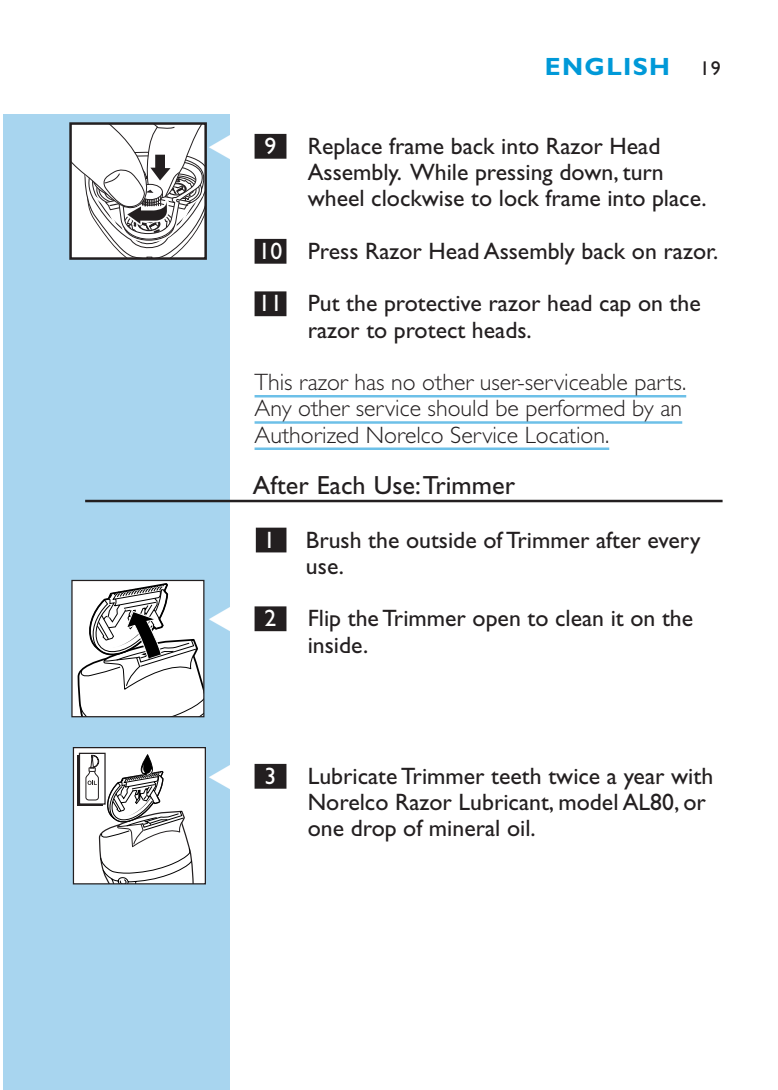
<style>
.page{position:relative;width:778px;height:1090px;background:#fff}
.page>*{position:absolute;margin:0;border:0;box-sizing:border-box;transform-origin:0 0}
.t1{font:45px "Philips Tape";color:#fff}
.t2{font:26.25px "Gill Sans";color:#231f20}
.t3{font:700 25px "Gill Sans";letter-spacing:.055em;color:#0099d8}
.t4{font:23.75px/26.2px "Gill Sans";color:#231f20}
.t5{font:300 23.75px/26.2px "Gill Sans";color:#231f20}
.t6{font:23.75px "Gill Sans";color:#fff}
.s1{font-weight:400;font-size:20px;color:#231f20}
.s2{font-family:"Gill Sans";font-size:23.75px}
.s3{color:#fff}
</style>
<div class="page">
<div style="left:3px;top:114px;width:227px;height:976px;background:#a8d5ef"></div>
<div style="left:254px;top:134px;width:32px;height:25px;background:#231f20"></div>
<div style="left:254px;top:239px;width:32px;height:25px;background:#231f20"></div>
<div style="left:254px;top:291px;width:32px;height:25px;background:#231f20"></div>
<hr style="left:254px;top:395px;width:432px;height:3px;background:#6dc0e8">
<hr style="left:254px;top:421px;width:428px;height:3px;background:#6dc0e8">
<hr style="left:254px;top:448px;width:355px;height:2px;background:#6dc0e8">
<hr style="left:85px;top:500px;width:637px;height:2px;background:#231f20">
<div style="left:256px;top:528px;width:30px;height:24px;background:#231f20"></div>
<div style="left:254px;top:606px;width:32px;height:25px;background:#231f20"></div>
<div style="left:254px;top:764px;width:32px;height:25px;background:#231f20"></div>
<svg style="left:72px;top:125px;width:132px;height:132px;background:#dbdada"></svg>
<div style="left:69px;top:122px;width:138px;height:138px;border:2px solid #231f20"></div>
<div style="left:73px;top:748px;width:132px;height:136px;background:#fff"></div>
<div style="left:77px;top:755px;width:26px;height:51px;background:#231f20"></div>
<div style="left:79px;top:753px;width:26px;height:51px;background:#fff"></div>
<div style="left:79px;top:753px;width:27px;height:52px;border:1px solid #231f20"></div>
<svg style="left:85px;top:755px;width:109px;height:127px"></svg>
<div style="left:73px;top:747px;width:133px;height:137px;border:1px solid #231f20"></div>
<div style="left:72px;top:580px;width:132px;height:137px;background:#fff"></div>
<svg style="left:77px;top:583px;width:125px;height:132px"></svg>
<div style="left:71px;top:580px;width:133px;height:137px;border:1px solid #231f20"></div>
<p class="t3" style="left:545px;top:58px;width:177px">ENGLISH <span class="s1">19</span></p>
<h1 class="t1" style="left:205px;top:117px;width:73px">C <span class="s2">9</span></h1>
<p class="t4" style="left:308px;top:135px;width:400px">Replace frame back into Razor Head<br>Assembly. While pressing down, turn wheel clockwise to lock frame into place.</p>
<p class="t4" style="left:258px;top:240px;width:461px"><span class="s3">10</span> Press Razor Head Assembly back on razor.</p>
<p class="t4" style="left:308px;top:293px;width:394px;text-indent:-49px"><span class="s3">11</span> Put the protective razor head cap on the razor to protect heads.</p>
<p class="t5" style="left:254px;top:372px;width:433px">This razor has no other user-serviceable parts.<br>Any other service should be performed by an<br>Authorized Norelco Service Location.</p>
<p class="t2" style="left:253px;top:476px;width:264px">After Each Use:Trimmer</p>
<p class="t6" style="left:263px;top:531px;width:13px">1</p>
<p class="t4" style="left:306px;top:529px;width:396px">Brush the outside of Trimmer after every use.</p>
<h1 class="t1" style="left:205px;top:589px;width:73px">C <span class="s2">2</span></h1>
<p class="t4" style="left:308px;top:608px;width:387px">Flip the Trimmer open to clean it on the inside.</p>
<h1 class="t1" style="left:205px;top:747px;width:73px">C <span class="s2">3</span></h1>
<p class="t4" style="left:308px;top:765px;width:407px">Lubricate Trimmer teeth twice a year with<br>Norelco Razor Lubricant, model AL80, or one drop of mineral oil.</p>
</div>
